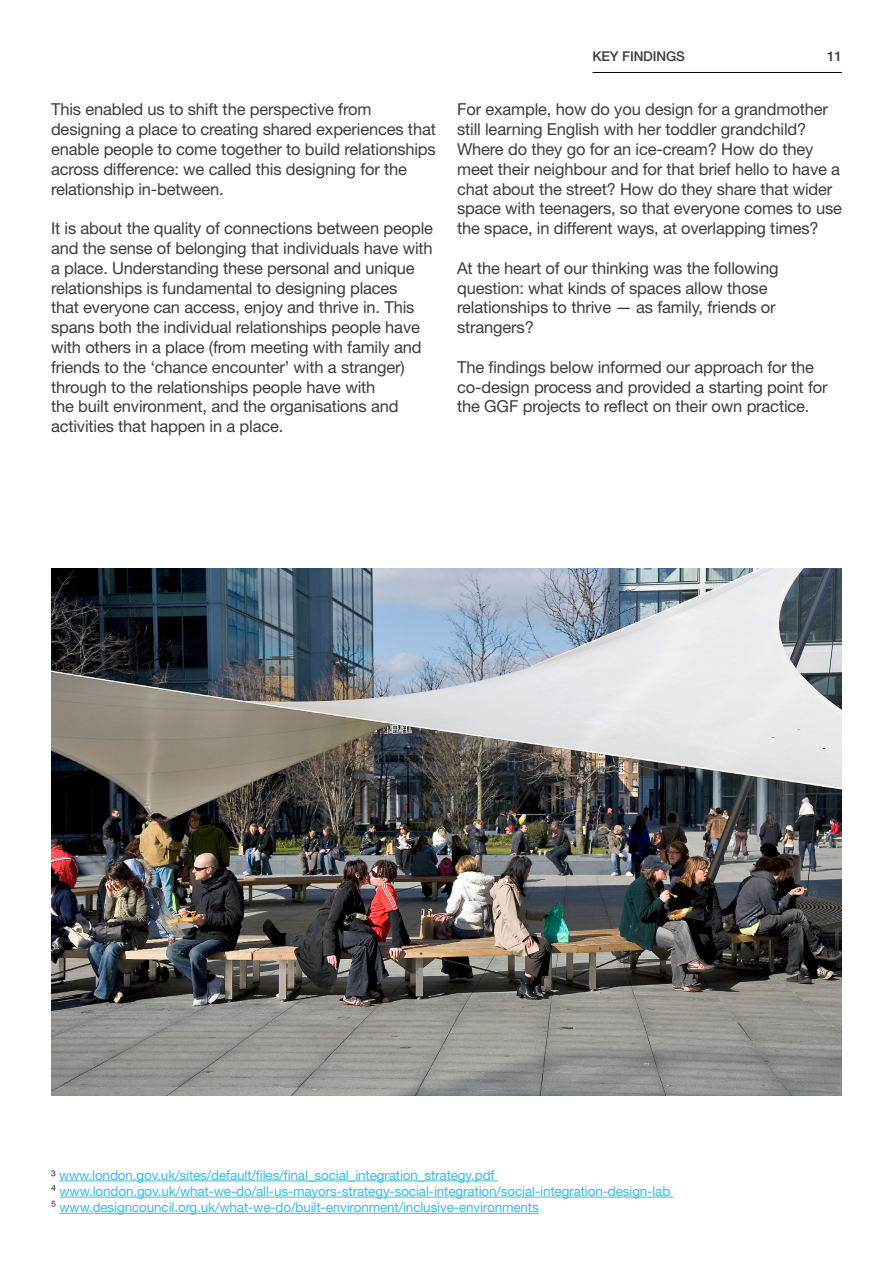
<style>
.page{position:relative;width:893px;height:1263px;background:#fff}
.page>*{position:absolute;margin:0;border:0;box-sizing:border-box;transform-origin:0 0}
.t1{font:16.5px/19.8px "Helvetica Neue LT Pro";letter-spacing:-.01em;color:#3c3c3b}
.t2{font:13.5px/16.2px "Helvetica Neue LT Pro";letter-spacing:-.01em;color:#33bde6}
.t3{font:500 13.5px "Helvetica Neue LT Pro";letter-spacing:-.01em;color:#3c3c3b}
.s1{color:#3c3c3b}
.s2{font-family:"Helvetica Neue";color:#3c3c3b}
</style>
<div class="page">
<img style="left:51px;top:568px;width:791px;height:527px">
<hr style="left:592px;top:72px;width:250px;height:1px;background:#000">
<hr style="left:59px;top:1180px;width:439px;height:1px;background:#33bde6">
<hr style="left:60px;top:1197px;width:614px;height:1px;background:#33bde6">
<hr style="left:60px;top:1213px;width:479px;height:1px;background:#33bde6">
<p class="t1" style="left:51px;top:99px;width:386px">This enabled us to shift the perspective from designing a place to creating shared experiences that enable people to come together to build relationships across difference: we called this designing for the relationship in-between.</p>
<p class="t1" style="left:51px;top:218px;width:383px">It is about the quality of connections between people and the sense of belonging that individuals have with a place. Understanding these personal and unique relationships is fundamental to designing places<br>that everyone can access, enjoy and thrive in. This spans both the individual relationships people have with others in a place (from meeting with family and friends to the ‘chance encounter’ with a stranger) through to the relationships people have with<br>the built environment, and the organisations and activities that happen in a place.</p>
<p class="t3" style="left:592px;top:48px;width:94px">KEY FINDINGS</p>
<p class="t3" style="left:827px;top:48px;width:16px">11</p>
<p class="t1" style="left:457px;top:99px;width:386px">For example, how do you design for a grandmother still learning English with her toddler grandchild?<br>Where do they go for an ice-cream? How do they meet their neighbour and for that brief hello to have a chat about the street? How do they share that wider space with teenagers, so that everyone comes to use the space, in different ways, at overlapping times?</p>
<p class="t1" style="left:457px;top:258px;width:323px">At the heart of our thinking was the following question: what kinds of spaces allow those relationships to thrive — as family, friends or strangers?</p>
<p class="t1" style="left:457px;top:357px;width:372px">The findings below informed our approach for the co-design process and provided a starting point for the GGF projects to reflect on their own practice.</p>
<p class="t2" style="left:51px;top:1166px;width:621px"><span class="s1">³</span> www.london.gov.uk/sites/default/files/final_social_integration_strategy.pdf<br><span class="s2">⁴</span> www.london.gov.uk/what-we-do/all-us-mayors-strategy-social-integration/social-integration-design-lab<br><span class="s2">⁵</span> www.designcouncil.org.uk/what-we-do/built-environment/inclusive-environments</p>
</div>
